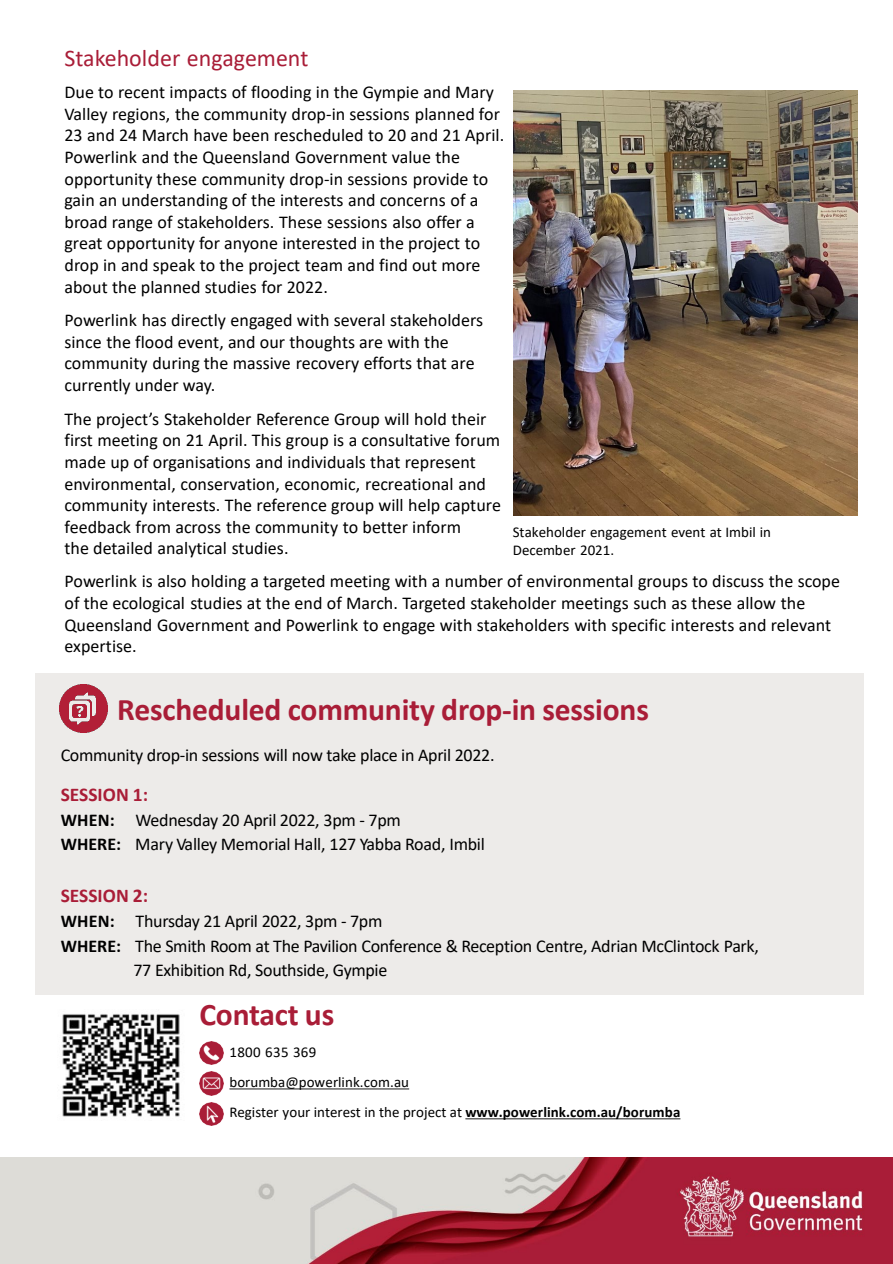
<style>
.page{position:relative;width:893px;height:1264px;background:#fff}
.page>*{position:absolute;margin:0;border:0;box-sizing:border-box;transform-origin:0 0}
.t1{font:700 31.5px "Calibri";letter-spacing:-.005em;color:#a91d37}
.t2{font:24px "Calibri";color:#a91d37}
.t3{font:700 19.5px "Calibri";color:#a91d37}
.t4{font:18px/21.6px "Calibri";color:#000}
.t5{font:18px "Calibri";letter-spacing:-.02em;color:#000}
.t6{font:15px/18px "Calibri";color:#000}
.t7{font:15px "Calibri";letter-spacing:.025em;color:#000}
.s1{font-weight:700}
</style>
<div class="page">
<img style="left:0;top:1157px;width:892px;height:106px">
<div style="left:36px;top:672px;width:828px;height:322px;background:#edebe9"></div>
<svg style="left:229px;top:1088px;width:180px;height:1px"></svg>
<svg style="left:465px;top:1118px;width:215px;height:1px"></svg>
<img style="left:200px;top:1102px;width:23px;height:23px">
<img style="left:200px;top:1041px;width:23px;height:23px">
<img style="left:200px;top:1071px;width:23px;height:24px">
<img style="left:59px;top:684px;width:48px;height:48px">
<img style="left:62px;top:1014px;width:118px;height:103px">
<img style="left:513px;top:90px;width:344px;height:425px">
<p class="t2" style="left:64px;top:41px;width:245px">Stakeholder engagement</p>
<p class="t4" style="left:64px;top:81px;width:441px">Due to recent impacts of flooding in the Gympie and Mary Valley regions, the community drop-in sessions planned for 23 and 24 March have been rescheduled to 20 and 21 April.<br>Powerlink and the Queensland Government value the opportunity these community drop-in sessions provide to gain an understanding of the interests and concerns of a broad range of stakeholders. These sessions also offer a great opportunity for anyone interested in the project to drop in and speak to the project team and find out more about the planned studies for 2022.</p>
<p class="t4" style="left:64px;top:309px;width:420px">Powerlink has directly engaged with several stakeholders since the flood event, and our thoughts are with the community during the massive recovery efforts that are currently under way.</p>
<p class="t4" style="left:64px;top:407px;width:438px">The project’s Stakeholder Reference Group will hold their first meeting on 21 April. This group is a consultative forum made up of organisations and individuals that represent environmental, conservation, economic, recreational and community interests. The reference group will help capture feedback from across the community to better inform<br>the detailed analytical studies.</p>
<p class="t6" style="left:513px;top:522px;width:260px">Stakeholder engagement event at Imbil in<br>December 2021.</p>
<p class="t4" style="left:64px;top:570px;width:777px">Powerlink is also holding a targeted meeting with a number of environmental groups to discuss the scope of the ecological studies at the end of March. Targeted stakeholder meetings such as these allow the Queensland Government and Powerlink to engage with stakeholders with specific interests and relevant expertise.</p>
<p class="t1" style="left:117px;top:686px;width:533px">Rescheduled community drop-in sessions</p>
<p class="t5" style="left:61px;top:742px;width:435px">Community drop-in sessions will now take place in April 2022.</p>
<p class="t3" style="left:61px;top:780px;width:89px">SESSION 1:</p>
<p class="t4" style="left:61px;top:808px;width:342px"><span class="s1">WHEN:</span> Wednesday 20 April 2022, 3pm - 7pm</p>
<p class="t4" style="left:61px;top:833px;width:425px"><span class="s1">WHERE:</span> Mary Valley Memorial Hall, 127 Yabba Road, Imbil</p>
<p class="t3" style="left:61px;top:881px;width:89px">SESSION 2:</p>
<p class="t4" style="left:61px;top:909px;width:323px"><span class="s1">WHEN:</span> Thursday 21 April 2022, 3pm - 7pm</p>
<p class="t5" style="left:61px;top:933px;width:699px"><span class="s1">WHERE:</span> The Smith Room at The Pavilion Conference &amp; Reception Centre, Adrian McClintock Park,</p>
<p class="t5" style="left:133px;top:957px;width:255px">77 Exhibition Rd, Southside, Gympie</p>
<p class="t1" style="left:199px;top:992px;width:136px">Contact us</p>
<p class="t7" style="left:229px;top:1041px;width:88px">1800 635 369</p>
<p class="t6" style="left:229px;top:1072px;width:181px">borumba@powerlink.com.au</p>
<p class="t6" style="left:229px;top:1102px;width:452px">Register your interest in the project at <span class="s1">www.powerlink.com.au/borumba</span></p>
</div>
